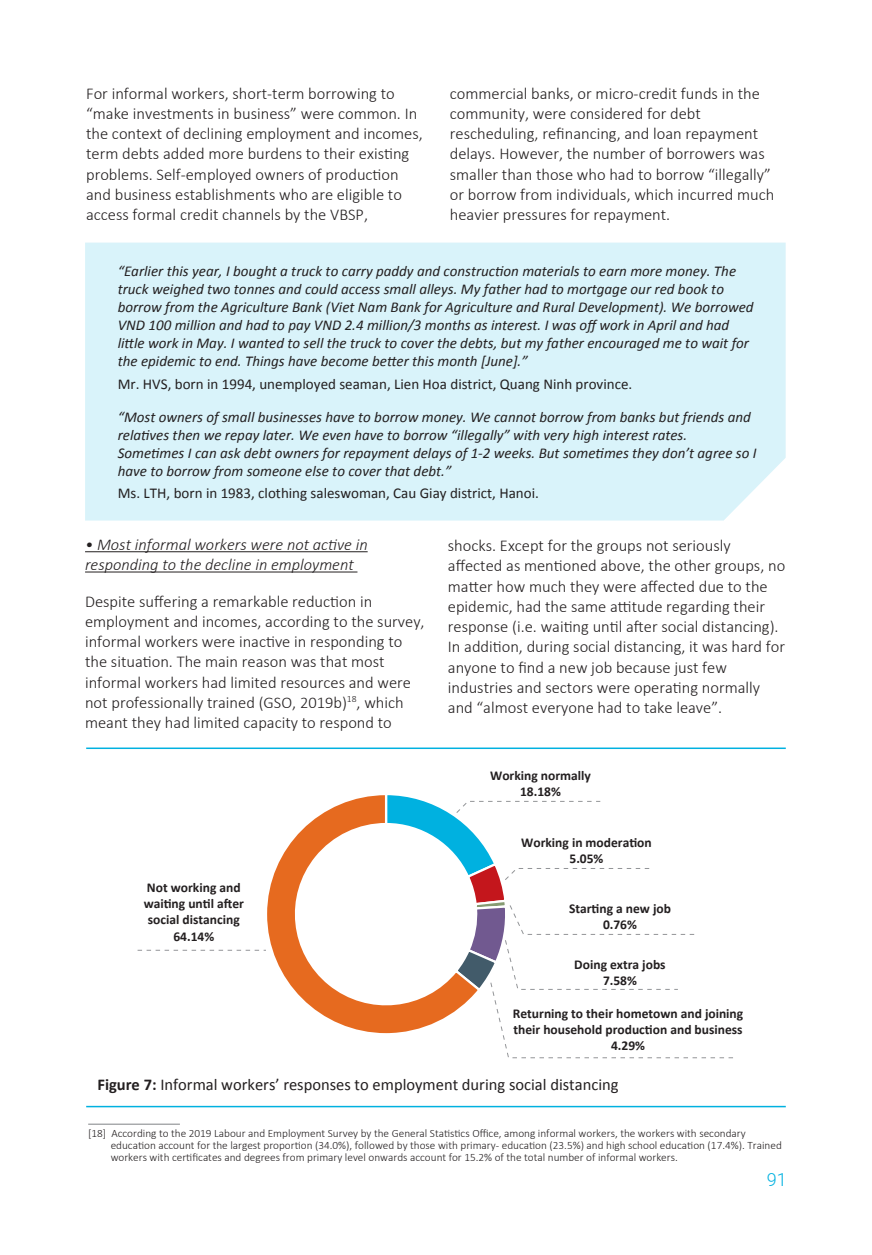
<style>
.page{position:relative;width:872px;height:1255px;background:#fff}
.page>*{position:absolute;margin:0;border:0;box-sizing:border-box;transform-origin:0 0}
.t1{font:300 18px "Roboto";color:#00b1e0}
.t2{font:300 16.5px/20.2px "Calibri";color:#231f20}
.t3{font:italic 300 16.5px/20.2px "Calibri";color:#231f20}
.t4{font:16.5px "Calibri";color:#231f20}
.t5{font:italic 15px/18px "Calibri";color:#231f20}
.t6{font:15px "Calibri";color:#231f20}
.t7{font:700 13.5px/16.2px "Calibri";color:#231f20;text-align:center}
.t8{font:300 11.25px/12px "Calibri";color:#231f20}
.s1{font-weight:700}
</style>
<div class="page">
<div style="left:85px;top:242px;width:700px;height:278px;background:#d9f3fa"></div>
<hr style="left:85px;top:551px;width:283px;height:1px;background:#231f20">
<hr style="left:85px;top:571px;width:272px;height:1px;background:#231f20">
<hr style="left:86px;top:1105px;width:699px;height:2px;background:#00b1e0">
<hr style="left:86px;top:747px;width:699px;height:2px;background:#00b1e0">
<svg style="left:138px;top:949px;width:121px;height:1px"></svg>
<svg style="left:482px;top:800px;width:251px;height:258px"></svg>
<svg style="left:264px;top:795px;width:218px;height:239px"></svg>
<hr style="left:88px;top:1123px;width:92px;height:1px;background:#808285">
<p class="t2" style="left:86px;top:83px;width:338px">For informal workers, short-term borrowing to “make investments in business” were common. In the context of declining employment and incomes, term debts added more burdens to their existing problems. Self-employed owners of production and business establishments who are eligible to access formal credit channels by the VBSP,</p>
<p class="t2" style="left:450px;top:83px;width:326px">commercial banks, or micro-credit funds in the community, were considered for debt rescheduling, refinancing, and loan repayment delays. However, the number of borrowers was smaller than those who had to borrow “illegally” or borrow from individuals, which incurred much heavier pressures for repayment.</p>
<p class="t5" style="left:118px;top:261px;width:637px">“Earlier this year, I bought a truck to carry paddy and construction materials to earn more money. The truck weighed two tonnes and could access small alleys. My father had to mortgage our red book to borrow from the Agriculture Bank (Viet Nam Bank for Agriculture and Rural Development). We borrowed VND 100 million and had to pay VND 2.4 million/3 months as interest. I was off work in April and had little work in May. I wanted to sell the truck to cover the debts, but my father encouraged me to wait for the epidemic to end. Things have become better this month [June].”</p>
<p class="t6" style="left:118px;top:374px;width:516px">Mr. HVS, born in 1994, unemployed seaman, Lien Hoa district, Quang Ninh province.</p>
<p class="t5" style="left:118px;top:407px;width:640px">“Most owners of small businesses have to borrow money. We cannot borrow from banks but friends and relatives then we repay later. We even have to borrow “illegally” with very high interest rates.<br>Sometimes I can ask debt owners for repayment delays of 1-2 weeks. But sometimes they don’t agree so I have to borrow from someone else to cover that debt.”</p>
<p class="t6" style="left:118px;top:484px;width:423px">Ms. LTH, born in 1983, clothing saleswoman, Cau Giay district, Hanoi.</p>
<p class="t3" style="left:85px;top:534px;width:284px">• Most informal workers were not active in responding to the decline in employment</p>
<p class="t2" style="left:85px;top:591px;width:341px">Despite suffering a remarkable reduction in employment and incomes, according to the survey, informal workers were inactive in responding to the situation. The main reason was that most informal workers had limited resources and were not professionally trained (GSO, 2019b)<sup>18</sup>, which meant they had limited capacity to respond to</p>
<p class="t2" style="left:448px;top:535px;width:339px">shocks. Except for the groups not seriously affected as mentioned above, the other groups, no matter how much they were affected due to the epidemic, had the same attitude regarding their response (i.e. waiting until after social distancing).<br>In addition, during social distancing, it was hard for anyone to find a new job because just few industries and sectors were operating normally and “almost everyone had to take leave”.</p>
<p class="t7" style="left:490px;top:767px;width:102px">Working normally<br>18.18%</p>
<p class="t7" style="left:144px;top:879px;width:102px">Not working and waiting until after social distancing<br>64.14%</p>
<p class="t7" style="left:521px;top:834px;width:132px">Working in moderation<br>5.05%</p>
<p class="t7" style="left:569px;top:900px;width:103px">Starting a new job<br>0.76%</p>
<p class="t7" style="left:574px;top:956px;width:93px">Doing extra jobs<br>7.58%</p>
<p class="t7" style="left:513px;top:1005px;width:232px">Returning to their hometown and joining their household production and business<br>4.29%</p>
<p class="t4" style="left:97px;top:1073px;width:522px"><span class="s1">Figure 7:</span> Informal workers’ responses to employment during social distancing</p>
<p class="t8" style="left:111px;top:1126px;width:672px;text-indent:-22px">[18] According to the 2019 Labour and Employment Survey by the General Statistics Office, among informal workers, the workers with secondary education account for the largest proportion (34.0%), followed by those with primary- education (23.5%) and high school education (17.4%). Trained workers with certificates and degrees from primary level onwards account for 15.2% of the total number of informal workers.</p>
<p class="t1" style="left:767px;top:1166px;width:21px">91</p>
</div>
